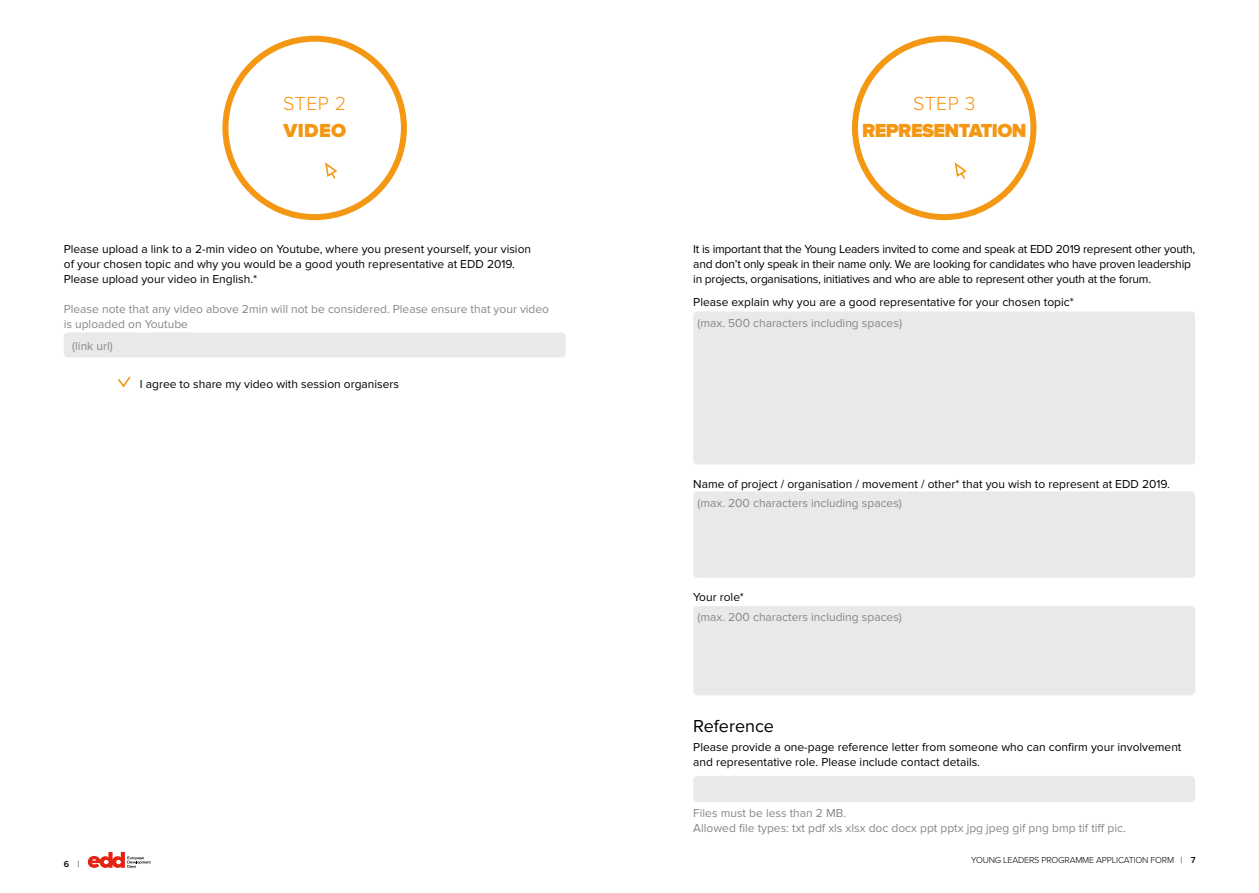
<style>
.page{position:relative;width:1259px;height:893px;background:#fff}
.page>*{position:absolute;margin:0;border:0;box-sizing:border-box;transform-origin:0 0}
.t1{font:900 19.65px "Proxima Nova";letter-spacing:-.03em;color:#f49712}
.t2{font:300 19.65px "Proxima Nova";letter-spacing:.02em;color:#f49712}
.t3{font:18px "Proxima Nova";color:#000}
.t4{font:12px/15px "Proxima Nova";color:#000}
.t5{font:12px/15px "Proxima Nova";color:#878787}
.t6{font:12px/15px "Proxima Nova";letter-spacing:-.02em;color:#000}
.t7{font:300 9px "Proxima Nova";letter-spacing:-.02em;color:#000}
.t8{font:600 9px "Proxima Nova";color:#000}
.s1{font-weight:300}
.s2{font-weight:600}
</style>
<div class="page">
<svg style="left:88px;top:852px;width:63px;height:16px"></svg>
<div style="left:64px;top:332px;width:502px;height:25px;background:#e9e9e9;border-radius:4px"></div>
<svg style="left:118px;top:376px;width:13px;height:12px"></svg>
<div style="left:222px;top:36px;width:185px;height:184px;border:6px solid #f49712;border-radius:50%"></div>
<svg style="left:325px;top:162px;width:13px;height:17px"></svg>
<div style="left:693px;top:311px;width:502px;height:153px;background:#e9e9e9;border-radius:4px"></div>
<div style="left:693px;top:491px;width:502px;height:87px;background:#e9e9e9;border-radius:4px"></div>
<div style="left:693px;top:606px;width:502px;height:89px;background:#e9e9e9;border-radius:4px"></div>
<div style="left:693px;top:776px;width:502px;height:26px;background:#e9e9e9;border-radius:4px"></div>
<div style="left:852px;top:36px;width:184px;height:184px;border:6px solid #f49712;border-radius:50%"></div>
<svg style="left:954px;top:162px;width:13px;height:17px"></svg>
<h1 class="t2" style="left:283px;top:92px;width:65px">STEP 2</h1>
<h1 class="t1" style="left:283px;top:119px;width:64px">VIDEO</h1>
<p class="t4" style="left:64px;top:241px;width:469px">Please upload a link to a 2-min video on Youtube, where you present yourself, your vision of your chosen topic and why you would be a good youth representative at EDD 2019.<br>Please upload your video in English.*</p>
<p class="t5" style="left:64px;top:301px;width:487px">Please note that any video above 2min will not be considered. Please ensure that your video is uploaded on Youtube</p>
<p class="t5" style="left:72px;top:338px;width:42px">(link url)</p>
<p class="t4" style="left:140px;top:376px;width:261px">I agree to share my video with session organisers</p>
<p class="t8" style="left:64px;top:859px;width:17px">6 <span class="s1">|</span></p>
<h1 class="t2" style="left:913px;top:92px;width:64px">STEP 3</h1>
<h1 class="t1" style="left:862px;top:119px;width:166px">REPRESENTATION</h1>
<p class="t6" style="left:693px;top:241px;width:503px">It is important that the Young Leaders invited to come and speak at EDD 2019 represent other youth, and don’t only speak in their name only. We are looking for candidates who have proven leadership in projects, organisations, initiatives and who are able to represent other youth at the forum.</p>
<p class="t4" style="left:693px;top:295px;width:382px">Please explain why you are a good representative for your chosen topic*</p>
<p class="t5" style="left:697px;top:315px;width:206px">(max. 500 characters including spaces)</p>
<p class="t4" style="left:693px;top:477px;width:478px">Name of project / organisation / movement / other* that you wish to represent at EDD 2019.</p>
<p class="t5" style="left:697px;top:495px;width:206px">(max. 200 characters including spaces)</p>
<p class="t4" style="left:693px;top:590px;width:52px">Your role*</p>
<p class="t5" style="left:697px;top:610px;width:206px">(max. 200 characters including spaces)</p>
<h2 class="t3" style="left:693px;top:715px;width:82px">Reference</h2>
<p class="t4" style="left:693px;top:739px;width:490px">Please provide a one-page reference letter from someone who can confirm your involvement and representative role. Please include contact details.</p>
<p class="t5" style="left:693px;top:806px;width:434px">Files must be less than 2 MB.<br>Allowed file types: txt pdf xls xlsx doc docx ppt pptx jpg jpeg gif png bmp tif tiff pic.</p>
<p class="t7" style="left:971px;top:854px;width:226px">YOUNG LEADERS PROGRAMME APPLICATION FORM | <span class="s2">7</span></p>
</div>
